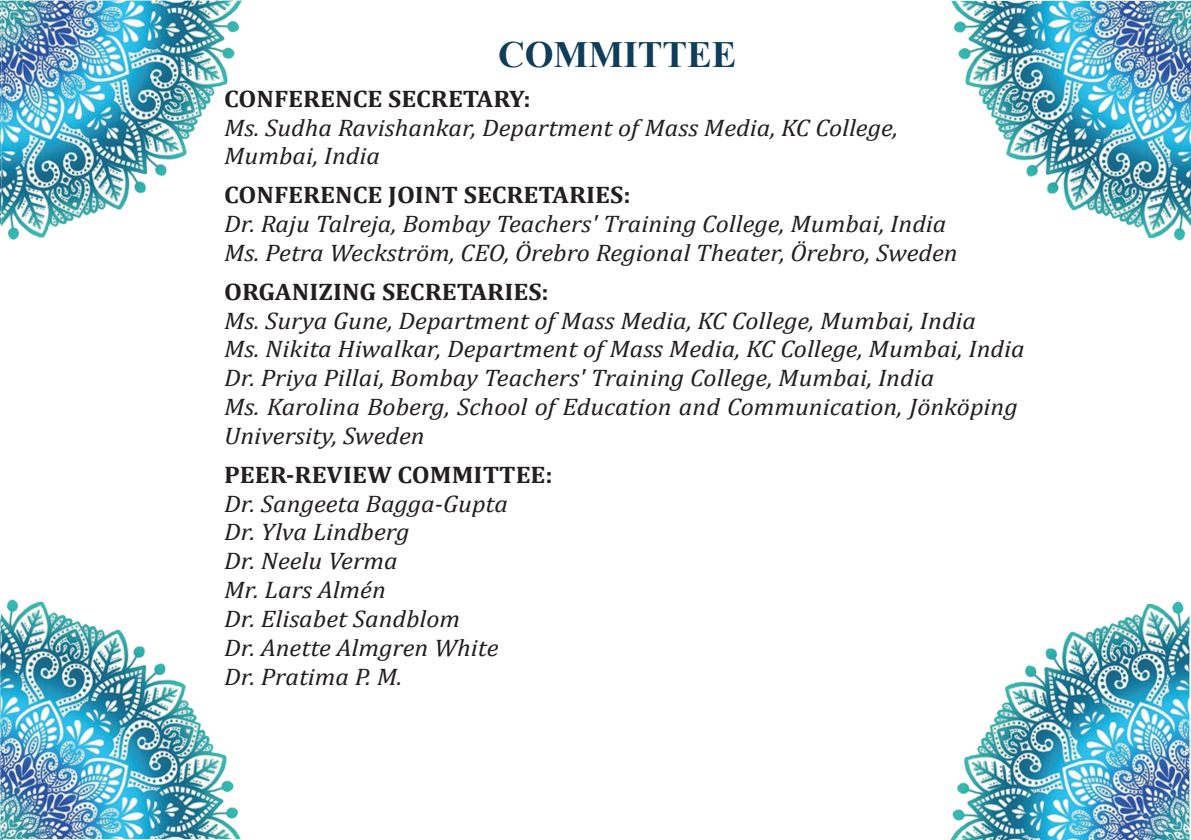
<style>
.page{position:relative;width:1191px;height:840px;background:#fff}
.page>*{position:absolute;margin:0;border:0;box-sizing:border-box;transform-origin:0 0}
.t1{font:700 37px "Times New Roman";color:#0f3d5a}
.t2{font:italic 24px/28.8px "Cambria";color:#231f20;scale:1.08 1}
.t3{font:700 24px "Cambria";color:#231f20;scale:1.08 1}
</style>
<div class="page">
<img style="left:0;top:0;width:1px;height:225px">
<img style="left:1px;top:0;width:241px;height:240px">
<img style="left:951px;top:0;width:240px;height:241px">
<img style="left:0;top:599px;width:241px;height:240px">
<img style="left:951px;top:601px;width:239px;height:238px">
<h1 class="t1" style="left:498px;top:28px;width:240px">COMMITTEE</h1>
<p class="t3" style="left:224px;top:82px;width:285px">CONFERENCE SECRETARY:</p>
<p class="t2" style="left:224px;top:112px;width:625px">Ms. Sudha Ravishankar, Department of Mass Media, KC College,<br>Mumbai, India</p>
<p class="t3" style="left:224px;top:178px;width:378px">CONFERENCE JOINT SECRETARIES:</p>
<p class="t2" style="left:224px;top:208px;width:681px">Dr. Raju Talreja, Bombay Teachers' Training College, Mumbai, India<br>Ms. Petra Weckström, CEO, Örebro Regional Theater, Örebro, Sweden</p>
<p class="t3" style="left:224px;top:274px;width:302px">ORGANIZING SECRETARIES:</p>
<p class="t2" style="left:224px;top:305px;width:743px">Ms. Surya Gune, Department of Mass Media, KC College, Mumbai, India<br>Ms. Nikita Hiwalkar, Department of Mass Media, KC College, Mumbai, India Dr. Priya Pillai, Bombay Teachers' Training College, Mumbai, India<br>Ms. Karolina Boberg, School of Education and Communication, Jönköping University, Sweden</p>
<p class="t3" style="left:224px;top:457px;width:306px">PEER-REVIEW COMMITTEE:</p>
<p class="t2" style="left:224px;top:487px;width:264px">Dr. Sangeeta Bagga-Gupta<br>Dr. Ylva Lindberg<br>Dr. Neelu Verma<br>Mr. Lars Almén<br>Dr. Elisabet Sandblom<br>Dr. Anette Almgren White<br>Dr. Pratima P. M.</p>
</div>
